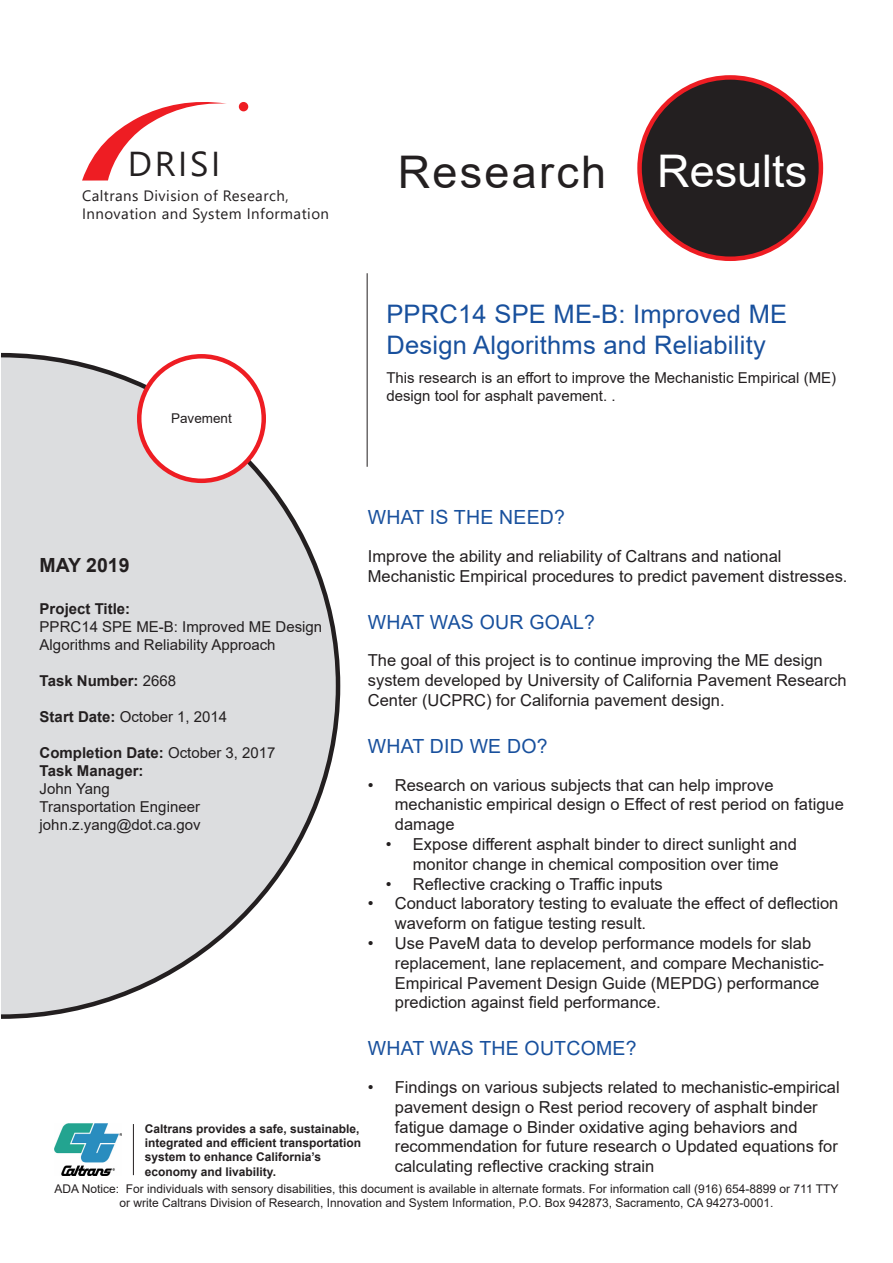
<style>
.page{position:relative;width:893px;height:1263px;background:#fff}
.page>*{position:absolute;margin:0;border:0;box-sizing:border-box;transform-origin:0 0}
.t1{font:45px "Arial";letter-spacing:.05em;color:#231f20}
.t2{font:34.5px "Segoe UI";letter-spacing:.08em;color:#231f20}
.Heading_level_1{font:25.5px/30.6px "Arial";letter-spacing:.01em;color:#18509d}
.Heading_level_1_for{font:19.5px "Arial";letter-spacing:.01em;color:#18509d}
.t3{font:700 19.5px "Arial";color:#231f20}
.t4{font:16.5px/19.8px "Arial";color:#231f20}
.t5{font:15px/18px "Arial";color:#231f20}
.t6{font:700 15px "Arial";color:#231f20}
.t7{font:15px/18px "Segoe UI";letter-spacing:.03em;color:#231f20}
.t8{font:13.5px "Arial";color:#231f20}
.t9{font:12px/14.4px "Arial";color:#231f20;text-align:center}
.t10{font:700 12px/14.4px "Arial";color:#231f20}
.s1{color:#fff}
.s2{font-weight:400}
.s3{font-weight:700}
</style>
<div class="page">
<div style="left:640px;top:77px;width:181px;height:182px;background:#231f20;border-radius:50%"></div>
<div style="left:637px;top:75px;width:186px;height:186px;border:4px solid #ee1d23;border-radius:50%"></div>
<hr style="left:367px;top:273px;width:1px;height:194px;background:#231f20">
<hr style="left:133px;top:1124px;width:1px;height:51px;background:#231f20">
<svg style="left:82px;top:102px;width:144px;height:79px"></svg>
<div style="left:239px;top:102px;width:9px;height:9px;background:#ee1d23;border-radius:50%"></div>
<img style="left:54px;top:1124px;width:68px;height:51px">
<svg style="left:1px;top:352px;width:340px;height:667px"></svg>
<div style="left:139px;top:356px;width:125px;height:125px;background:#fff;border-radius:50%"></div>
<div style="left:137px;top:354px;width:129px;height:129px;border:4px solid #ee1d23;border-radius:50%"></div>
<h2 class="t2" style="left:128px;top:131px;width:94px">DRISI</h2>
<p class="t7" style="left:82px;top:186px;width:248px">Caltrans Division of Research,<br>Innovation and System Information</p>
<p class="t8" style="left:171px;top:409px;width:62px">Pavement</p>
<p class="t1" style="left:398px;top:141px;width:411px">Research <span class="s1">Results</span></p>
<h1 class="Heading_level_1" style="left:386px;top:299px;width:402px">PPRC14 SPE ME-B: Improved ME<br>Design Algorithms and Reliability</h1>
<p class="t5" style="left:386px;top:368px;width:451px">This research is an effort to improve the Mechanistic Empirical (ME) design tool for asphalt pavement. .</p>
<p class="Heading_level_1_for" style="left:368px;top:504px;width:199px">WHAT IS THE NEED?</p>
<p class="t4" style="left:368px;top:546px;width:481px">Improve the ability and reliability of Caltrans and national<br>Mechanistic Empirical procedures to predict pavement distresses.</p>
<p class="Heading_level_1_for" style="left:368px;top:608px;width:229px">WHAT WAS OUR GOAL?</p>
<p class="t4" style="left:368px;top:651px;width:480px">The goal of this project is to continue improving the ME design system developed by University of California Pavement Research<br>Center (UCPRC) for California pavement design.</p>
<p class="Heading_level_1_for" style="left:368px;top:732px;width:181px">WHAT DID WE DO?</p>
<p class="t4" style="left:395px;top:775px;width:450px;text-indent:-27px">• Research on various subjects that can help improve mechanistic empirical design o Effect of rest period on fatigue damage</p>
<p class="t4" style="left:386px;top:834px;width:412px;text-align:center">• Expose different asphalt binder to direct sunlight and monitor change in chemical composition over time</p>
<p class="t4" style="left:386px;top:874px;width:278px">• Reflective cracking o Traffic inputs</p>
<p class="t4" style="left:395px;top:894px;width:445px;text-indent:-27px">• Conduct laboratory testing to evaluate the effect of deflection waveform on fatigue testing result.</p>
<p class="t4" style="left:395px;top:933px;width:431px;text-indent:-27px">• Use PaveM data to develop performance models for slab replacement, lane replacement, and compare Mechanistic-Empirical Pavement Design Guide (MEPDG) performance prediction against field performance.</p>
<p class="Heading_level_1_for" style="left:368px;top:1035px;width:270px">WHAT WAS THE OUTCOME?</p>
<p class="t4" style="left:395px;top:1077px;width:446px;text-indent:-27px">• Findings on various subjects related to mechanistic-empirical pavement design o Rest period recovery of asphalt binder fatigue damage o Binder oxidative aging behaviors and recommendation for future research o Updated equations for calculating reflective cracking strain</p>
<p class="t9" style="left:55px;top:1181px;width:785px">ADA Notice: For individuals with sensory disabilities, this document is available in alternate formats. For information call (916) 654-8899 or 711 TTY or write Caltrans Division of Research, Innovation and System Information, P.O. Box 942873, Sacramento, CA 94273-0001.</p>
<p class="t3" style="left:40px;top:552px;width:91px">MAY 2019</p>
<p class="t6" style="left:40px;top:598px;width:92px">Project Title:</p>
<p class="t5" style="left:40px;top:617px;width:284px">PPRC14 SPE ME-B: Improved ME Design<br>Algorithms and Reliability Approach</p>
<p class="t6" style="left:40px;top:670px;width:138px">Task Number: <span class="s2">2668</span></p>
<p class="t5" style="left:40px;top:707px;width:189px"><span class="s3">Start Date:</span> October 1, 2014</p>
<p class="t6" style="left:40px;top:742px;width:237px">Completion Date: <span class="s2">October 3, 2017</span></p>
<p class="t6" style="left:40px;top:760px;width:105px">Task Manager:</p>
<p class="t5" style="left:40px;top:779px;width:72px">John Yang</p>
<p class="t5" style="left:40px;top:797px;width:162px">Transportation Engineer</p>
<p class="t5" style="left:40px;top:815px;width:163px">john.z.yang@dot.ca.gov</p>
<p class="t10" style="left:145px;top:1121px;width:218px">Caltrans provides a safe, sustainable, integrated and efficient transportation system to enhance California’s economy and livability.</p>
</div>
